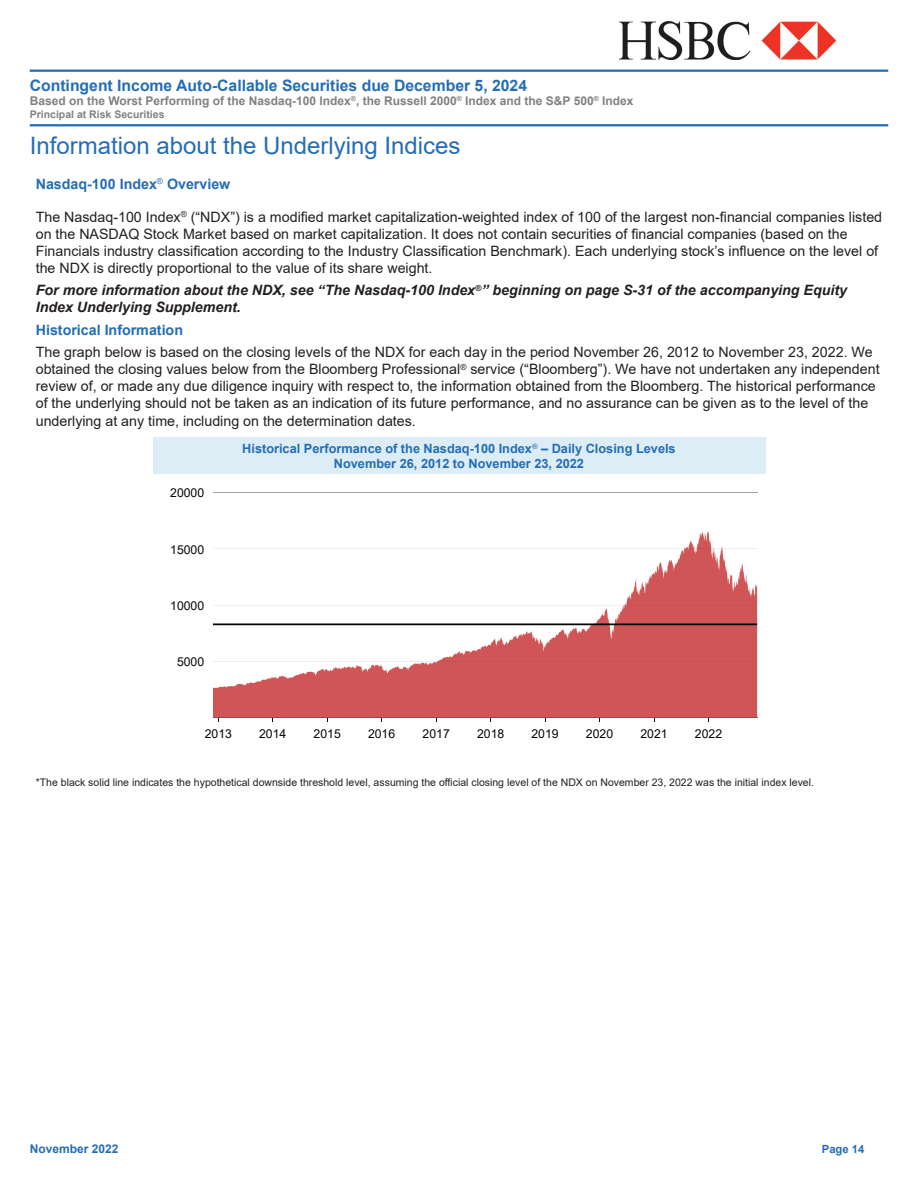
<style>
.page{position:relative;width:918px;height:1188px;background:#fff}
.page>*{position:absolute;margin:0;border:0;box-sizing:border-box;transform-origin:0 0}
.t1{font:24px "Arial";color:#246db6}
.t2{font:700 15.75px "Arial";color:#246db6}
.t3{font:14.25px/17.1px "Arial";color:#231f20}
.t4{font:italic 700 14.25px/17.1px "Arial";color:#231f20}
.t5{font:700 14.25px "Arial";color:#246db6}
.t6{font:700 12.75px/15.3px "Arial";color:#246db6;text-align:center}
.t7{font:12.3px "Arial";color:#040503}
.t8{font:700 12px "Arial";color:#808180}
.t9{font:700 12px "Arial";color:#246db6}
.t10{font:700 11.25px "Arial";color:#246db6}
.t11{font:10.5px "Arial";color:#231f20}
.t12{font:700 10.5px "Arial";color:#808180}
</style>
<div class="page">
<img style="left:619px;top:21px;width:218px;height:39px">
<hr style="left:30px;top:70px;width:858px;height:2px;background:#246db6">
<hr style="left:30px;top:124px;width:858px;height:2px;background:#246db6">
<div style="left:153px;top:438px;width:612px;height:36px;background:#dcedf5"></div>
<svg style="left:213px;top:531px;width:544px;height:187px"></svg>
<hr style="left:213px;top:623px;width:544px;height:2px;background:#040503">
<hr style="left:213px;top:718px;width:544px;height:1px;background:#934746">
<svg style="left:213px;top:661px;width:544px;height:1px"></svg>
<hr style="left:213px;top:605px;width:410px;height:1px;background:#a6a3a3">
<svg style="left:623px;top:605px;width:134px;height:1px"></svg>
<svg style="left:213px;top:549px;width:544px;height:1px"></svg>
<hr style="left:213px;top:492px;width:544px;height:1px;background:#a6a3a3">
<p class="t2" style="left:30px;top:74px;width:499px">Contingent Income Auto-Callable Securities due December 5, 2024</p>
<p class="t8" style="left:30px;top:92px;width:605px">Based on the Worst Performing of the Nasdaq-100 Index<sup>®</sup>, the Russell 2000<sup>®</sup> Index and the S&amp;P 500<sup>®</sup> Index</p>
<p class="t12" style="left:30px;top:107px;width:136px">Principal at Risk Securities</p>
<h1 class="t1" style="left:30px;top:129px;width:432px">Information about the Underlying Indices</h1>
<p class="t5" style="left:36px;top:174px;width:196px">Nasdaq-100 Index<sup>®</sup> Overview</p>
<p class="t3" style="left:36px;top:208px;width:848px">The Nasdaq-100 Index<sup>®</sup> (“NDX”) is a modified market capitalization-weighted index of 100 of the largest non-financial companies listed on the NASDAQ Stock Market based on market capitalization. It does not contain securities of financial companies (based on the Financials industry classification according to the Industry Classification Benchmark). Each underlying stock’s influence on the level of the NDX is directly proportional to the value of its share weight.</p>
<p class="t4" style="left:36px;top:282px;width:813px">For more information about the NDX, see “The Nasdaq-100 Index<sup>®</sup>” beginning on page S-31 of the accompanying Equity<br>Index Underlying Supplement.</p>
<p class="t5" style="left:36px;top:320px;width:149px">Historical Information</p>
<p class="t3" style="left:36px;top:344px;width:845px">The graph below is based on the closing levels of the NDX for each day in the period November 26, 2012 to November 23, 2022. We obtained the closing values below from the Bloomberg Professional<sup>®</sup> service (“Bloomberg”). We have not undertaken any independent review of, or made any due diligence inquiry with respect to, the information obtained from the Bloomberg. The historical performance of the underlying should not be taken as an indication of its future performance, and no assurance can be given as to the level of the underlying at any time, including on the determination dates.</p>
<p class="t6" style="left:242px;top:441px;width:435px">Historical Performance of the Nasdaq-100 Index<sup>®</sup> – Daily Closing Levels<br>November 26, 2012 to November 23, 2022</p>
<p class="t7" style="left:170px;top:484px;width:36px">20000</p>
<p class="t7" style="left:170px;top:541px;width:36px">15000</p>
<p class="t7" style="left:170px;top:597px;width:36px">10000</p>
<p class="t7" style="left:177px;top:653px;width:29px">5000</p>
<p class="t7" style="left:205px;top:725px;width:29px">2013</p>
<p class="t7" style="left:259px;top:725px;width:29px">2014</p>
<p class="t7" style="left:314px;top:725px;width:29px">2015</p>
<p class="t7" style="left:368px;top:725px;width:29px">2016</p>
<p class="t7" style="left:423px;top:725px;width:29px">2017</p>
<p class="t7" style="left:477px;top:725px;width:29px">2018</p>
<p class="t7" style="left:531px;top:725px;width:29px">2019</p>
<p class="t7" style="left:586px;top:725px;width:29px">2020</p>
<p class="t7" style="left:640px;top:725px;width:29px">2021</p>
<p class="t7" style="left:695px;top:725px;width:29px">2022</p>
<p class="t11" style="left:36px;top:775px;width:780px">*The black solid line indicates the hypothetical downside threshold level, assuming the official closing level of the NDX on November 23, 2022 was the initial index level.</p>
<p class="t9" style="left:30px;top:1141px;width:90px">November 2022</p>
<p class="t10" style="left:822px;top:1141px;width:44px">Page 14</p>
</div>
